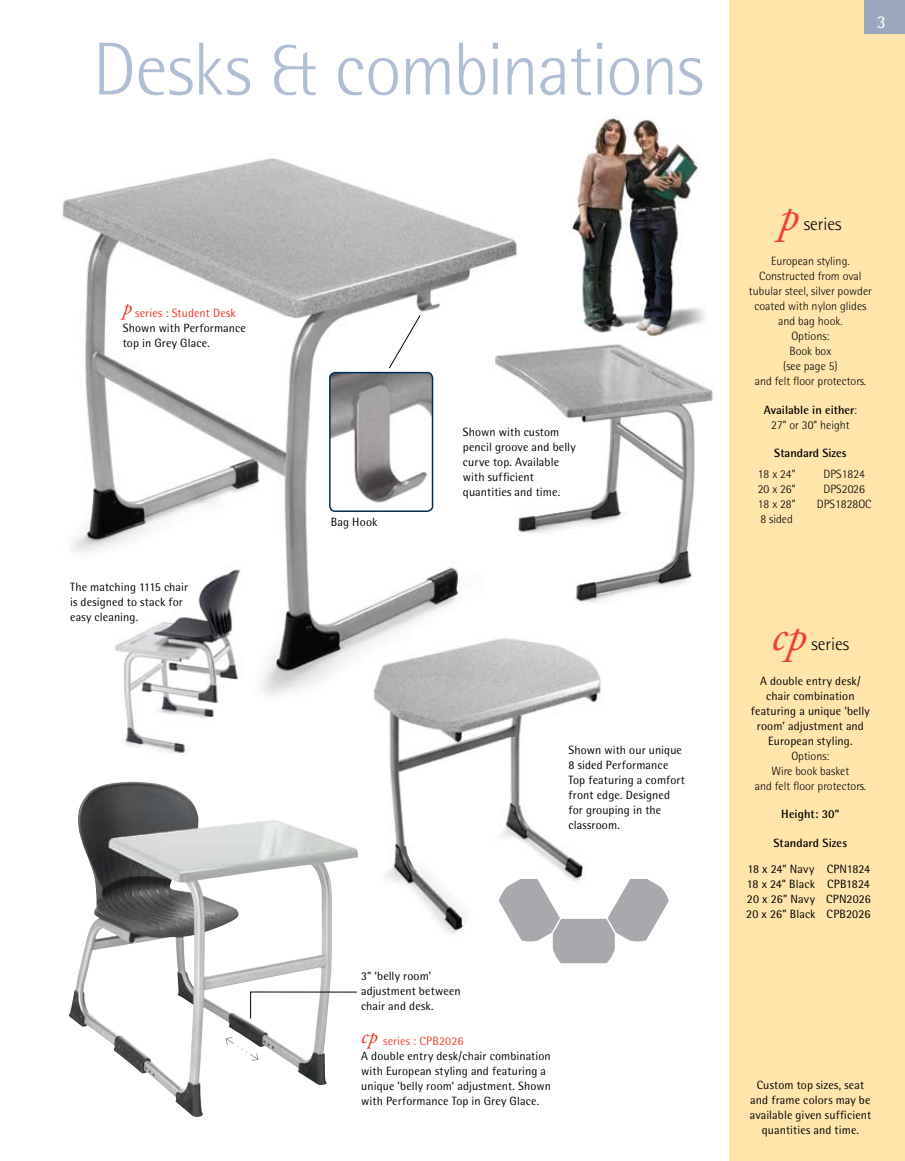
<style>
.page{position:relative;width:905px;height:1161px;background:#fff}
.page>*{position:absolute;margin:0;border:0;box-sizing:border-box;transform-origin:0 0}
.t1{font:300 75px "Rotis Semi Sans";letter-spacing:-.02em;color:#afbed3}
.t2{font:italic 45px "Adobe Garamond Pro";color:#ef4135}
.t3{font:300 18px "Rotis Semi Sans";color:#000}
.t4{font:18px "Rotis Semi Sans";color:#fff}
.t5{font:12px/15px "Rotis Semi Sans";letter-spacing:.01em;color:#000}
.t6{font:300 12px/15px "Rotis Semi Sans";color:#000;text-align:center}
.t7{font:700 12px/15px "Rotis Semi Sans";color:#000;text-align:center}
.s1{color:#ee3224}
.s2{font-family:"Adobe Garamond Pro";font-style:italic;font-size:21px;color:#ee3224}
.s3{color:#ef4135}
.s4{font-weight:300}
</style>
<div class="page">
<div style="left:729px;top:0;width:175px;height:1161px;background:#ffe5aa"></div>
<div style="left:864px;top:0;width:40px;height:34px;background:#9aa8bd"></div>
<img style="left:570px;top:117px;width:135px;height:204px">
<img style="left:69px;top:781px;width:289px;height:336px">
<img style="left:62px;top:158px;width:455px;height:537px">
<img style="left:330px;top:373px;width:102px;height:138px">
<div style="left:329px;top:372px;width:104px;height:140px;border:2px solid #002e56;border-radius:5px"></div>
<img style="left:371px;top:628px;width:230px;height:306px">
<img style="left:109px;top:559px;width:141px;height:197px">
<svg style="left:388px;top:315px;width:33px;height:54px"></svg>
<svg style="left:496px;top:877px;width:173px;height:87px"></svg>
<svg style="left:225px;top:1037px;width:33px;height:24px"></svg>
<img style="left:480px;top:321px;width:233px;height:298px">
<svg style="left:250px;top:991px;width:107px;height:28px"></svg>
<h1 class="t1" style="left:93px;top:26px;width:612px">Desks &amp; combinations</h1>
<h3 class="t4" style="left:876px;top:11px;width:11px">3</h3>
<p class="t5" style="left:123px;top:305px;width:125px"><sup>p</sup> <span class="s1">series : Student Desk<br></span>Shown with Performance top in Grey Glace.</p>
<p class="t5" style="left:70px;top:579px;width:119px">The matching 1115 chair is designed to stack for easy cleaning.</p>
<p class="t5" style="left:331px;top:515px;width:48px">Bag Hook</p>
<p class="t5" style="left:463px;top:425px;width:114px">Shown with custom pencil groove and belly curve top. Available with sufficient quantities and time.</p>
<p class="t5" style="left:568px;top:742px;width:118px">Shown with our unique<br>8 sided Performance<br>Top featuring a comfort front edge. Designed for grouping in the classroom.</p>
<p class="t5" style="left:361px;top:968px;width:101px">3" ‘belly room’ adjustment between chair and desk.</p>
<p class="t5" style="left:361px;top:1033px;width:191px"><span class="s2">cp</span> <span class="s3">series : CPB2026<br></span>A double entry desk/chair combination with European styling and featuring a unique ’belly room’ adjustment. Shown with Performance Top in Grey Glace.</p>
<h2 class="t2" style="left:779px;top:189px;width:22px">p</h2>
<h3 class="t3" style="left:803px;top:214px;width:39px">series</h3>
<p class="t6" style="left:749px;top:253px;width:125px">European styling.<br>Constructed from oval tubular steel, silver powder coated with nylon glides and bag hook.<br>Options:<br>Book box<br>(see page 5)<br>and felt floor protectors.</p>
<p class="t7" style="left:763px;top:402px;width:95px">Available in either<span class="s4">:<br>27” or 30” height</span></p>
<p class="t7" style="left:774px;top:445px;width:74px">Standard Sizes</p>
<p class="t6" style="left:757px;top:467px;width:39px;text-align:justify">18 x 24” 20 x 26” 18 x 28” 8 sided</p>
<p class="t6" style="left:817px;top:467px;width:56px">DPS1824<br>DPS2026<br>DPS1828OC</p>
<h2 class="t2" style="left:771px;top:608px;width:37px">cp</h2>
<h3 class="t3" style="left:811px;top:633px;width:39px">series</h3>
<p class="t5" style="left:750px;top:673px;width:121px;text-align:center">A double entry desk/ chair combination featuring a unique ‘belly room’ adjustment and<br>European styling.</p>
<p class="t6" style="left:754px;top:748px;width:113px">Options:<br>Wire book basket<br>and felt floor protectors.</p>
<p class="t7" style="left:781px;top:806px;width:60px">Height: 30”</p>
<p class="t7" style="left:773px;top:835px;width:75px">Standard Sizes</p>
<p class="t5" style="left:746px;top:862px;width:71px;text-align:justify">18 x 24” Navy 18 x 24” Black 20 x 26” Navy 20 x 26” Black</p>
<p class="t5" style="left:826px;top:862px;width:46px;text-align:justify">CPN1824<br>CPB1824<br>CPN2026<br>CPB2026</p>
<p class="t5" style="left:749px;top:1077px;width:123px;text-align:center">Custom top sizes, seat and frame colors may be available given sufficient quantities and time.</p>
</div>
